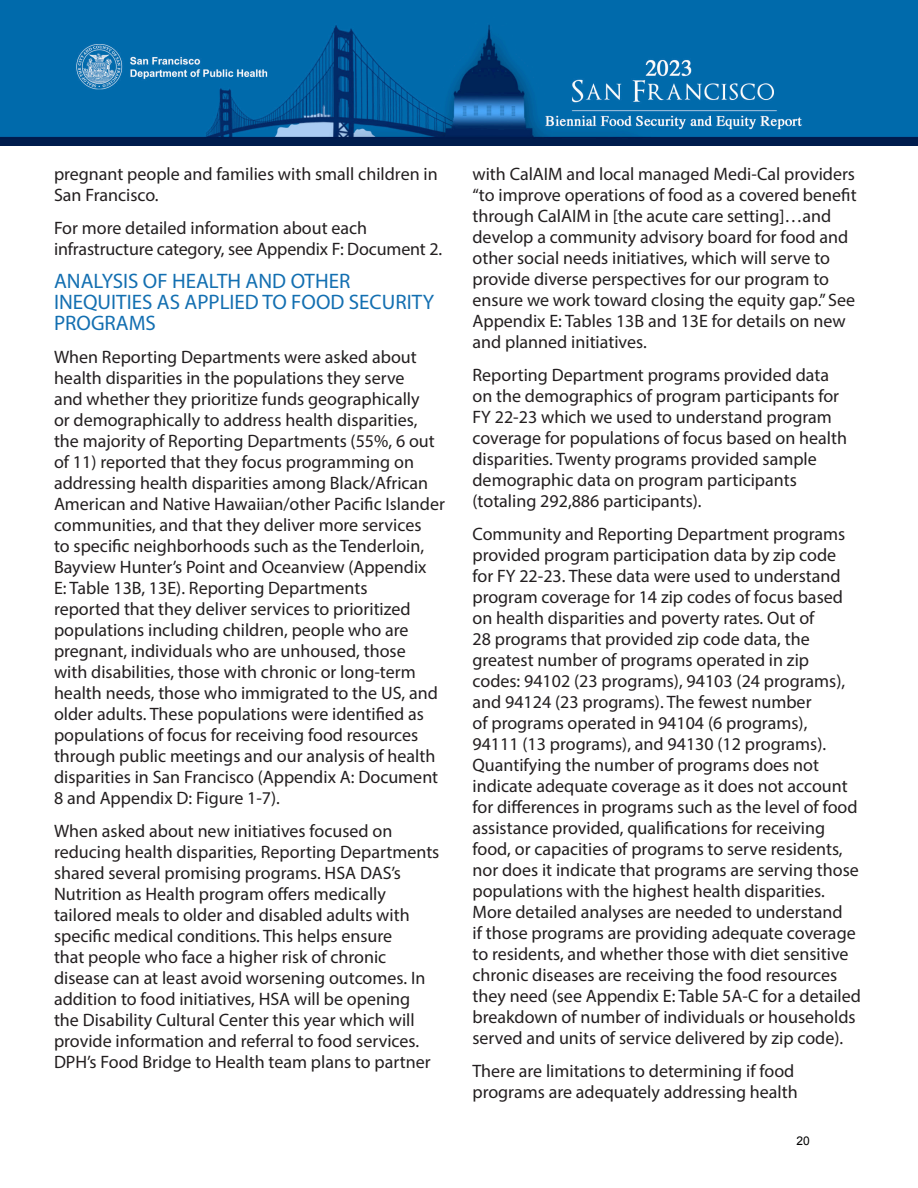
<style>
.page{position:relative;width:918px;height:1188px;background:#fff}
.page>*{position:absolute;margin:0;border:0;box-sizing:border-box;transform-origin:0 0}
.t1{font:21px/21px "Myriad Pro";color:#136fb1}
.t2{font:18px/21px "Myriad Pro";color:#231f20}
.t3{font:12px "Arial";color:#000}
</style>
<div class="page">
<img style="left:0;top:0;width:918px;height:145px">
<p class="t2" style="left:54px;top:163px;width:385px">pregnant people and families with small children in<br>San Francisco.</p>
<p class="t2" style="left:54px;top:217px;width:390px">For more detailed information about each infrastructure category, see Appendix F: Document 2.</p>
<p class="t1" style="left:54px;top:270px;width:382px">ANALYSIS OF HEALTH AND OTHER<br>INEQUITIES AS APPLIED TO FOOD SECURITY<br>PROGRAMS</p>
<p class="t2" style="left:54px;top:346px;width:392px">When Reporting Departments were asked about health disparities in the populations they serve<br>and whether they prioritize funds geographically<br>or demographically to address health disparities, the majority of Reporting Departments (55%, 6 out of 11) reported that they focus programming on addressing health disparities among Black/African American and Native Hawaiian/other Pacific Islander communities, and that they deliver more services<br>to specific neighborhoods such as the Tenderloin, Bayview Hunter’s Point and Oceanview (Appendix<br>E: Table 13B, 13E). Reporting Departments<br>reported that they deliver services to prioritized populations including children, people who are pregnant, individuals who are unhoused, those<br>with disabilities, those with chronic or long-term health needs, those who immigrated to the US, and older adults. These populations were identified as populations of focus for receiving food resources through public meetings and our analysis of health disparities in San Francisco (Appendix A: Document 8 and Appendix D: Figure 1-7).</p>
<p class="t2" style="left:54px;top:820px;width:387px">When asked about new initiatives focused on reducing health disparities, Reporting Departments shared several promising programs. HSA DAS’s Nutrition as Health program offers medically tailored meals to older and disabled adults with specific medical conditions. This helps ensure<br>that people who face a higher risk of chronic disease can at least avoid worsening outcomes. In addition to food initiatives, HSA will be opening the Disability Cultural Center this year which will provide information and referral to food services.<br>DPH’s Food Bridge to Health team plans to partner</p>
<p class="t2" style="left:472px;top:163px;width:386px">with CalAIM and local managed Medi-Cal providers “to improve operations of food as a covered benefit through CalAIM in [the acute care setting]…and develop a community advisory board for food and other social needs initiatives, which will serve to provide diverse perspectives for our program to ensure we work toward closing the equity gap.” See Appendix E: Tables 13B and 13E for details on new and planned initiatives.</p>
<p class="t2" style="left:472px;top:364px;width:376px">Reporting Department programs provided data on the demographics of program participants for FY 22-23 which we used to understand program coverage for populations of focus based on health disparities. Twenty programs provided sample demographic data on program participants (totaling 292,886 participants).</p>
<p class="t2" style="left:472px;top:523px;width:390px">Community and Reporting Department programs provided program participation data by zip code for FY 22-23. These data were used to understand program coverage for 14 zip codes of focus based on health disparities and poverty rates. Out of<br>28 programs that provided zip code data, the greatest number of programs operated in zip codes: 94102 (23 programs), 94103 (24 programs), and 94124 (23 programs). The fewest number<br>of programs operated in 94104 (6 programs),<br>94111 (13 programs), and 94130 (12 programs).<br>Quantifying the number of programs does not indicate adequate coverage as it does not account for differences in programs such as the level of food assistance provided, qualifications for receiving food, or capacities of programs to serve residents, nor does it indicate that programs are serving those populations with the highest health disparities.<br>More detailed analyses are needed to understand<br>if those programs are providing adequate coverage to residents, and whether those with diet sensitive chronic diseases are receiving the food resources they need (see Appendix E: Table 5A-C for a detailed breakdown of number of individuals or households served and units of service delivered by zip code).</p>
<p class="t2" style="left:472px;top:1060px;width:327px">There are limitations to determining if food programs are adequately addressing health</p>
<p class="t3" style="left:797px;top:1133px;width:15px">20</p>
</div>
